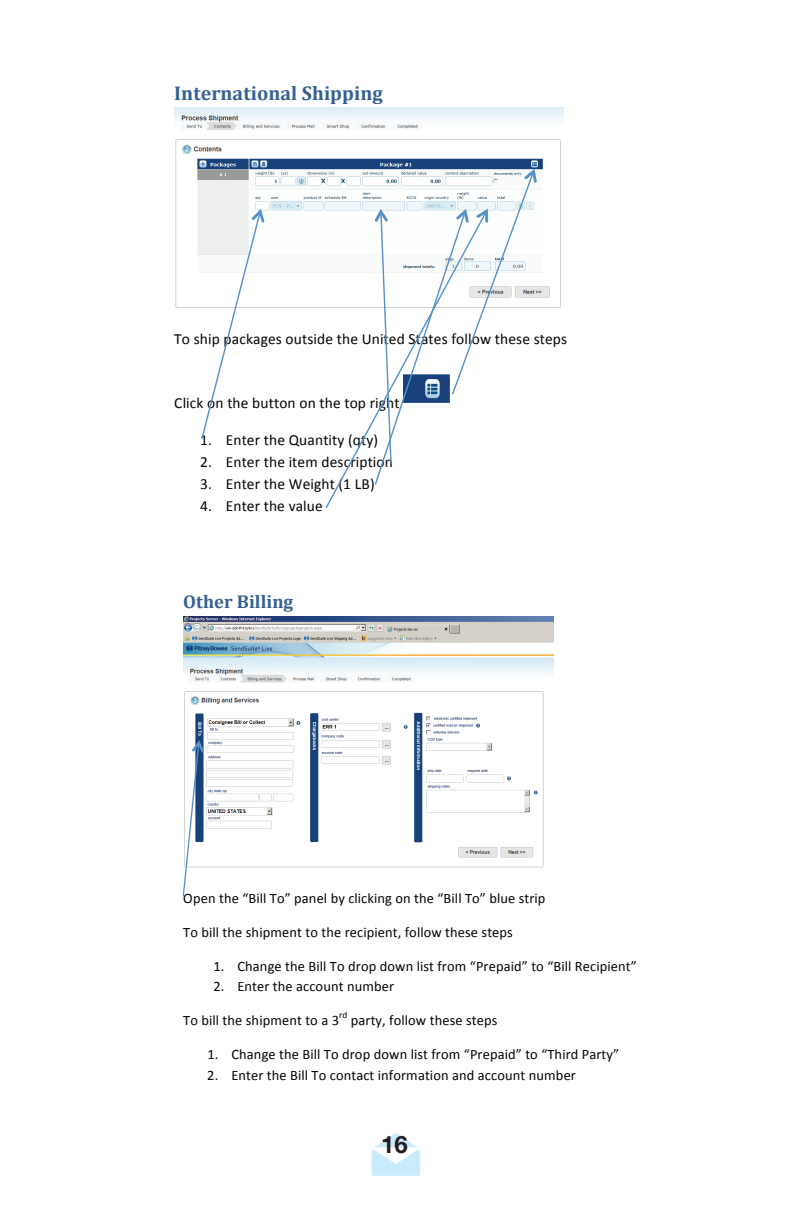
<style>
.page{position:relative;width:792px;height:1224px;background:#fff}
.page>*{position:absolute;margin:0;border:0;box-sizing:border-box;transform-origin:0 0}
.t1{font:700 24px "Helvetica Neue";color:#231f20}
.t2{font:700 19.8px "Cambria";letter-spacing:.005em;color:#346093}
.t3{font:700 18.6px "Cambria";color:#346093}
.t4{font:15.4px "Calibri";letter-spacing:.01em;color:#040503}
.t5{font:14.4px "Calibri";letter-spacing:.01em;color:#040503}
.t6{font:9.2px "Calibri";color:#040503}
</style>
<div class="page">
<img style="left:174px;top:108px;width:390px;height:200px">
<svg style="left:200px;top:209px;width:65px;height:230px"></svg>
<svg style="left:324px;top:209px;width:50px;height:300px"></svg>
<svg style="left:374px;top:169px;width:163px;height:316px"></svg>
<img style="left:183px;top:616px;width:370px;height:252px">
<svg style="left:182px;top:740px;width:22px;height:157px"></svg>
<svg style="left:372px;top:1150px;width:48px;height:26px"></svg>
<div style="left:372px;top:1150px;width:48px;height:26px;border:1px solid #d4effb;border-radius:2px"></div>
<svg style="left:374px;top:1133px;width:44px;height:15px"></svg>
<h2 class="t2" style="left:174px;top:79px;width:210px">International Shipping</h2>
<p class="t4" style="left:174px;top:329px;width:394px">To ship packages outside the United States follow these steps</p>
<p class="t4" style="left:174px;top:393px;width:227px">Click on the button on the top right</p>
<p class="t4" style="left:200px;top:430px;width:180px">1. Enter the Quantity (qty)</p>
<p class="t4" style="left:200px;top:452px;width:194px">2. Enter the item description</p>
<p class="t4" style="left:200px;top:474px;width:176px">3. Enter the Weight (1 LB)</p>
<p class="t4" style="left:200px;top:496px;width:124px">4. Enter the value</p>
<p class="t3" style="left:183px;top:589px;width:112px">Other Billing</p>
<p class="t5" style="left:183px;top:889px;width:364px">Open the “Bill To” panel by clicking on the “Bill To” blue strip</p>
<p class="t5" style="left:183px;top:923px;width:331px">To bill the shipment to the recipient, follow these steps</p>
<p class="t5" style="left:213px;top:957px;width:425px">1. Change the Bill To drop down list from “Prepaid” to “Bill Recipient”</p>
<p class="t5" style="left:213px;top:977px;width:182px">2. Enter the account number</p>
<p class="t5" style="left:183px;top:1011px;width:157px">To bill the shipment to a 3</p>
<p class="t6" style="left:339px;top:1010px;width:10px">rd</p>
<p class="t5" style="left:351px;top:1011px;width:148px">party, follow these steps</p>
<p class="t5" style="left:207px;top:1045px;width:413px">1. Change the Bill To drop down list from “Prepaid” to “Third Party”</p>
<p class="t5" style="left:207px;top:1066px;width:370px">2. Enter the Bill To contact information and account number</p>
<h1 class="t1" style="left:381px;top:1130px;width:28px">16</h1>
</div>
